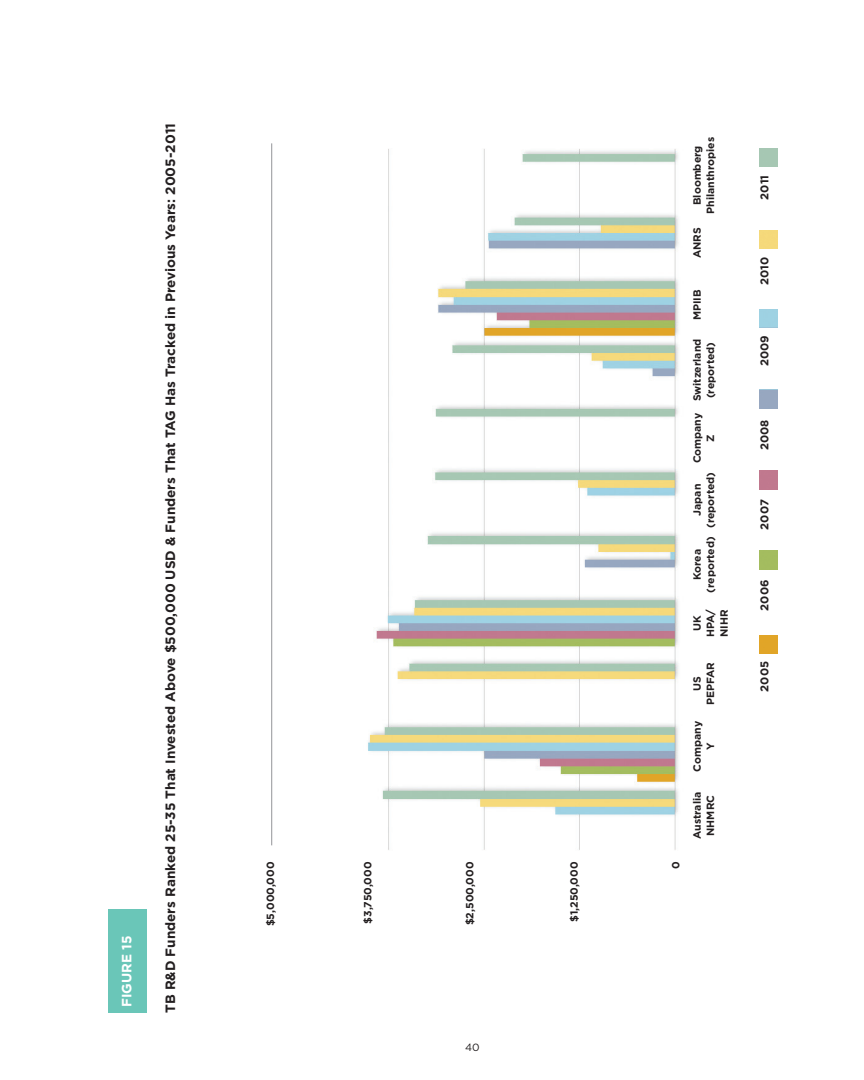
<style>
.page{position:relative;width:864px;height:1080px;background:#fff}
.page>*{position:absolute;margin:0;border:0;box-sizing:border-box;transform-origin:0 0}
.t1{font:700 13.5px "Gotham";color:#231f20}
.t2{font:700 13.5px "Gotham";color:#fff}
.t3{font:700 11.25px "Gotham";color:#231f20}
.t4{font:700 10.5px/13.5px "Gotham";color:#231f20;text-align:center}
.t5{font:10.5px "Gotham";color:#231f20}
</style>
<div class="page">
<div style="left:108px;top:909px;width:39px;height:104px;background:#6ac6b8"></div>
<img style="left:368px;top:149px;width:311px;height:701px">
<hr style="left:271px;top:143px;width:1px;height:702px;background:#939598">
<img style="left:759px;top:551px;width:18px;height:18px">
<img style="left:759px;top:635px;width:18px;height:19px">
<p class="t2" style="left:119px;top:1007px;width:73px;rotate:-90deg">figure 15</p>
<p class="t1" style="left:163px;top:1013px;width:891px;rotate:-90deg">TB R&amp;D Funders Ranked 25-35 That Invested Above $500,000 USD &amp; Funders That TAG Has Tracked in Previous Years: 2005-2011</p>
<p class="t4" style="left:263px;top:926px;width:66px;rotate:-90deg">$5,000,000</p>
<p class="t4" style="left:669px;top:869px;width:9px;rotate:-90deg">0</p>
<p class="t4" style="left:361px;top:924px;width:64px;rotate:-90deg">$3,750,000</p>
<p class="t4" style="left:463px;top:925px;width:65px;rotate:-90deg">$2,500,000</p>
<p class="t4" style="left:567px;top:922px;width:62px;rotate:-90deg">$1,250,000</p>
<p class="t4" style="left:690px;top:214px;width:78px;rotate:-90deg">Bloomberg<br>Philanthropies</p>
<p class="t4" style="left:690px;top:258px;width:32px;rotate:-90deg">ANRS</p>
<p class="t4" style="left:690px;top:320px;width:32px;rotate:-90deg">MPIIB</p>
<p class="t4" style="left:690px;top:401px;width:64px;rotate:-90deg">Switzerland (reported)</p>
<p class="t4" style="left:690px;top:463px;width:52px;rotate:-90deg">Company<br>Z</p>
<p class="t4" style="left:690px;top:528px;width:58px;rotate:-90deg">Japan (reported)</p>
<p class="t4" style="left:690px;top:593px;width:58px;rotate:-90deg">Korea (reported)</p>
<p class="t4" style="left:690px;top:637px;width:30px;rotate:-90deg">UK<br>HPA/<br>NIHR</p>
<p class="t4" style="left:690px;top:705px;width:44px;rotate:-90deg">US<br>PEPFAR</p>
<p class="t4" style="left:690px;top:772px;width:52px;rotate:-90deg">Company<br>Y</p>
<p class="t4" style="left:690px;top:839px;width:49px;rotate:-90deg">Australia<br>NHMRC</p>
<p class="t3" style="left:758px;top:200px;width:26px;rotate:-90deg">2011</p>
<p class="t3" style="left:758px;top:285px;width:30px;rotate:-90deg">2010</p>
<p class="t3" style="left:758px;top:366px;width:32px;rotate:-90deg">2009</p>
<p class="t3" style="left:758px;top:450px;width:32px;rotate:-90deg">2008</p>
<p class="t3" style="left:758px;top:530px;width:32px;rotate:-90deg">2007</p>
<p class="t3" style="left:758px;top:611px;width:32px;rotate:-90deg">2006</p>
<p class="t3" style="left:758px;top:692px;width:32px;rotate:-90deg">2005</p>
<p class="t5" style="left:465px;top:1042px;width:16px">40</p>
</div>
